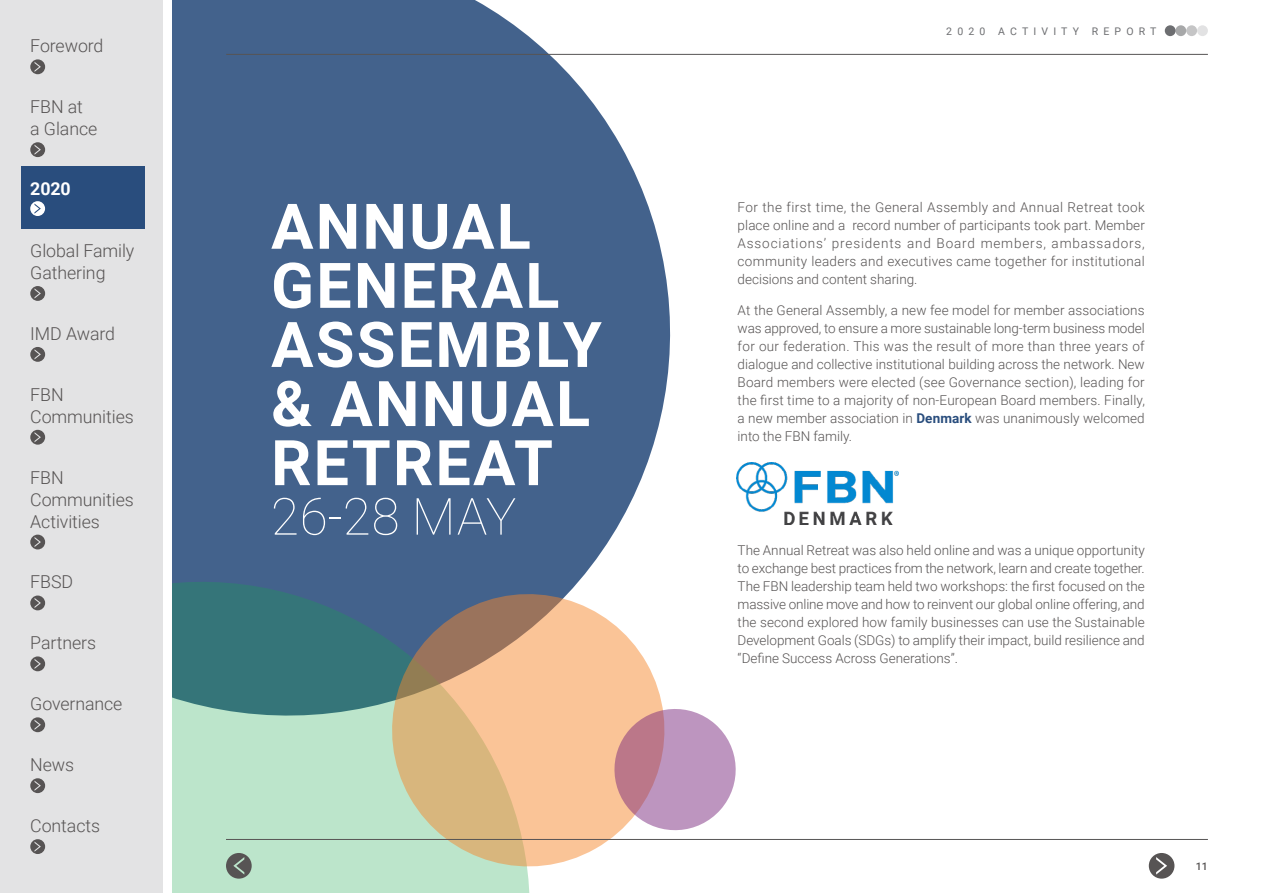
<style>
.page{position:relative;width:1263px;height:893px;background:#fff}
.page>*{position:absolute;margin:0;border:0;box-sizing:border-box;transform-origin:0 0}
.t1{font:700 63px/59.1px "Roboto";letter-spacing:.035em;color:#fff}
.t2{font:100 51.3px "Roboto";letter-spacing:.015em;color:#fff}
.t3{font:300 17.85px/21.9px "Roboto";letter-spacing:-.005em;color:#575454}
.t4{font:700 17.85px "Roboto";color:#fff}
.t5{font:300 13.5px/18px "Roboto";color:#575454;text-align:justify}
.t6{font:10.5px "Roboto";letter-spacing:.495em;color:#6d6e71}
.t7{font:500 10.5px "Roboto";color:#575454}
.s1{font-weight:700;color:#294d7d}
</style>
<div class="page">
<svg style="left:172px;top:0;width:552px;height:575px;fill:#43628c"></svg>
<svg style="left:172px;top:535px;width:404px;height:358px;background:#76a3a3"></svg>
<svg style="left:373px;top:575px;width:289px;height:311px;background:#ceba9e"></svg>
<div style="left:0;top:0;width:164px;height:893px;background:#e3e3e4"></div>
<svg style="left:30px;top:59px;width:15px;height:15px"></svg>
<svg style="left:30px;top:142px;width:15px;height:15px"></svg>
<svg style="left:30px;top:286px;width:15px;height:15px"></svg>
<svg style="left:30px;top:347px;width:15px;height:15px"></svg>
<svg style="left:30px;top:430px;width:15px;height:15px"></svg>
<svg style="left:30px;top:535px;width:15px;height:14px"></svg>
<svg style="left:30px;top:595px;width:15px;height:15px"></svg>
<svg style="left:30px;top:656px;width:15px;height:15px"></svg>
<svg style="left:30px;top:717px;width:15px;height:15px"></svg>
<svg style="left:30px;top:778px;width:15px;height:15px"></svg>
<svg style="left:30px;top:839px;width:15px;height:15px"></svg>
<div style="left:1165px;top:25px;width:10px;height:11px;background:#6d6e71;border-radius:50%"></div>
<div style="left:1175px;top:25px;width:11px;height:11px;background:#a7a8a9;border-radius:50%"></div>
<div style="left:1186px;top:25px;width:11px;height:11px;background:#c5c5c6;border-radius:50%"></div>
<div style="left:1197px;top:25px;width:11px;height:11px;background:#e2e2e3;border-radius:50%"></div>
<hr style="left:226px;top:54px;width:982px;height:1px;background:#575454">
<hr style="left:226px;top:839px;width:982px;height:1px;background:#575454">
<svg style="left:1149px;top:853px;width:25px;height:26px"></svg>
<svg style="left:226px;top:853px;width:26px;height:26px"></svg>
<svg style="left:607px;top:702px;width:129px;height:135px"></svg>
<div style="left:21px;top:166px;width:123px;height:63px;background:#294d7d"></div>
<svg style="left:30px;top:201px;width:15px;height:15px"></svg>
<img style="left:737px;top:462px;width:161px;height:62px">
<h3 class="t3" style="left:30px;top:34px;width:75px">Foreword</h3>
<h3 class="t3" style="left:30px;top:95px;width:69px">FBN at<br>a Glance</h3>
<h3 class="t4" style="left:30px;top:176px;width:42px">2020</h3>
<h3 class="t3" style="left:30px;top:239px;width:106px">Global Family<br>Gathering</h3>
<h3 class="t3" style="left:30px;top:322px;width:86px">IMD Award</h3>
<h3 class="t3" style="left:30px;top:383px;width:105px">FBN<br>Communities</h3>
<h3 class="t3" style="left:30px;top:466px;width:105px">FBN<br>Communities<br>Activities</h3>
<h3 class="t3" style="left:30px;top:570px;width:44px">FBSD</h3>
<h3 class="t3" style="left:30px;top:631px;width:67px">Partners</h3>
<h3 class="t3" style="left:30px;top:692px;width:94px">Governance</h3>
<h3 class="t3" style="left:30px;top:753px;width:45px">News</h3>
<h3 class="t3" style="left:30px;top:814px;width:71px">Contacts</h3>
<h1 class="t1" style="left:271px;top:194px;width:332px">ANNUAL<br>GENERAL<br>ASSEMBLY &amp; ANNUAL<br>RETREAT</h1>
<h2 class="t2" style="left:271px;top:480px;width:247px">26-28 MAY</h2>
<p class="t6" style="left:946px;top:24px;width:212px">2020 ACTIVITY REPORT</p>
<p class="t5" style="left:738px;top:198px;width:409px">For the first time, the General Assembly and Annual Retreat took place online and a record number of participants took part. Member Associations’ presidents and Board members, ambassadors, community leaders and executives came together for institutional decisions and content sharing.</p>
<p class="t5" style="left:738px;top:301px;width:409px">At the General Assembly, a new fee model for member associations was approved, to ensure a more sustainable long-term business model for our federation. This was the result of more than three years of dialogue and collective institutional building across the network. New Board members were elected (see Governance section), leading for the first time to a majority of non-European Board members. Finally, a new member association in <span class="s1">Denmark</span> was unanimously welcomed into the FBN family.</p>
<p class="t5" style="left:738px;top:541px;width:409px">The Annual Retreat was also held online and was a unique opportunity to exchange best practices from the network, learn and create together.<br>The FBN leadership team held two workshops: the first focused on the massive online move and how to reinvent our global online offering, and the second explored how family businesses can use the Sustainable Development Goals (SDGs) to amplify their impact, build resilience and “Define Success Across Generations”.</p>
<p class="t7" style="left:1196px;top:859px;width:13px">11</p>
</div>
